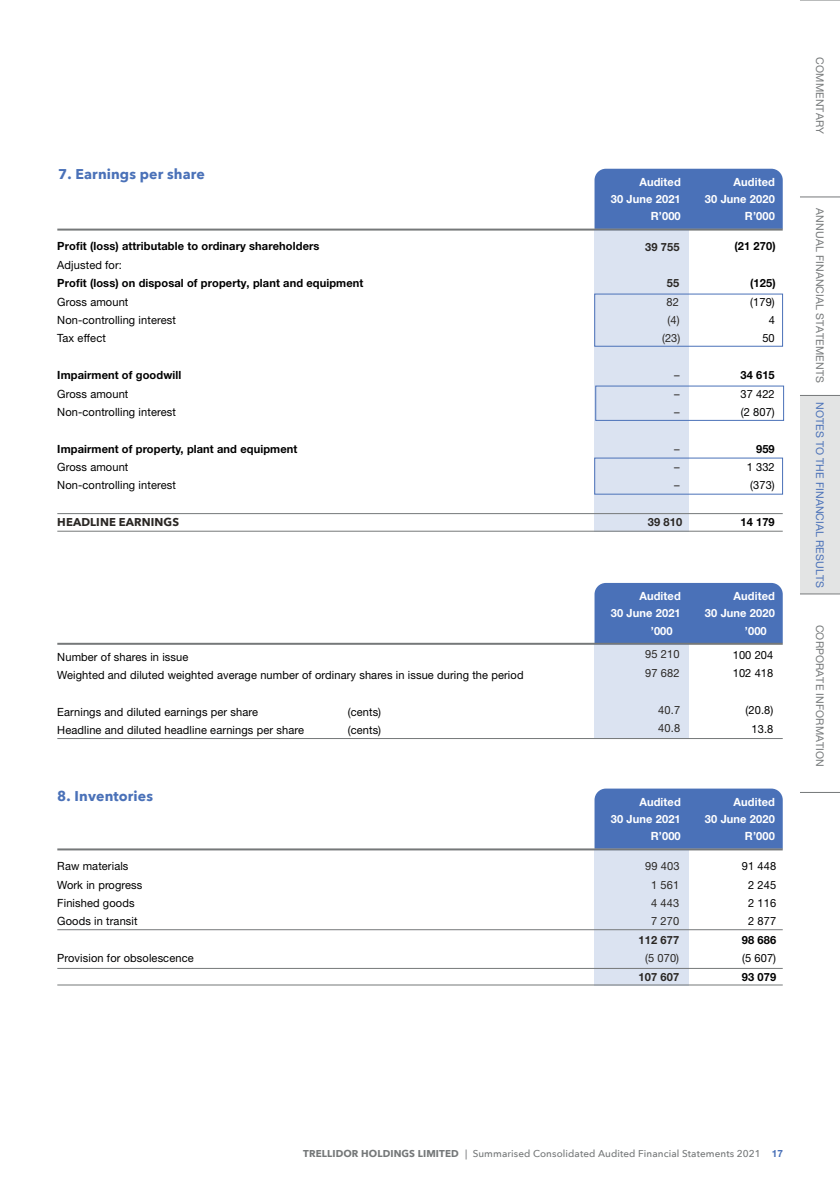
<style>
.page{position:relative;width:840px;height:1191px;background:#fff}
.page>*{position:absolute;margin:0;border:0;box-sizing:border-box;transform-origin:0 0}
.t1{font:700 14.2px "Avenir Next";letter-spacing:.01em;color:#4a71b8}
.t2{font:11.4px/18.4px "Helvetica Neue LT Std";letter-spacing:.01em;color:#000}
.t3{font:700 11.4px "Helvetica Neue LT Std";letter-spacing:.01em;color:#000}
.t4{font:700 11.4px/17px "Helvetica Neue LT Std";letter-spacing:.01em;color:#fff;text-align:right}
.t5{font:11.4px/18.4px "Helvetica Neue LT Std";letter-spacing:.01em;color:#2a2724}
.t6{font:700 11.4px "Helvetica Neue LT Std";letter-spacing:.01em;color:#2a2724}
.t7{font:700 11.4px "Avenir Next";letter-spacing:.01em;color:#2a2724}
.t8{font:10.6px "Helvetica Neue LT Std";letter-spacing:.01em;color:#757879}
.t9{font:10.6px "Helvetica Neue LT Std";letter-spacing:.01em;color:#4a71b8}
.t10{font:500 10px "Avenir Next";letter-spacing:.01em;color:#757879}
.s1{font-weight:700}
.s2{font-family:"Helvetica Neue LT Std";font-weight:700;color:#4a71b8}
</style>
<div class="page">
<div style="left:799px;top:396px;width:40px;height:198px;background:#e3e4e4"></div>
<hr style="left:799px;top:395px;width:40px;height:1px;background:#757879">
<hr style="left:799px;top:196px;width:40px;height:1px;background:#757879">
<hr style="left:799px;top:593px;width:40px;height:1px;background:#757879">
<hr style="left:799px;top:792px;width:40px;height:1px;background:#757879">
<hr style="left:799px;top:0;width:40px;height:1px;background:#757879">
<div style="left:594px;top:169px;width:188px;height:60px;background:#4a71b8"></div>
<div style="left:594px;top:583px;width:188px;height:60px;background:#4a71b8"></div>
<div style="left:594px;top:788px;width:188px;height:60px;background:#4a71b8"></div>
<hr style="left:57px;top:229px;width:725px;height:2px;background:#757879">
<hr style="left:57px;top:643px;width:725px;height:2px;background:#757879">
<hr style="left:57px;top:848px;width:725px;height:2px;background:#757879">
<div style="left:594px;top:230px;width:94px;height:301px;background:#dbe3f1"></div>
<div style="left:594px;top:644px;width:94px;height:94px;background:#dbe3f1"></div>
<div style="left:594px;top:850px;width:94px;height:135px;background:#dbe3f1"></div>
<hr style="left:57px;top:531px;width:725px;height:1px;background:#757879">
<hr style="left:57px;top:738px;width:725px;height:1px;background:#757879">
<hr style="left:57px;top:513px;width:725px;height:1px;background:#757879">
<hr style="left:57px;top:929px;width:725px;height:1px;background:#757879">
<hr style="left:57px;top:984px;width:725px;height:1px;background:#757879">
<hr style="left:57px;top:968px;width:725px;height:1px;background:#757879">
<p class="t1" style="left:58px;top:161px;width:148px">7. Earnings per share</p>
<p class="t3" style="left:57px;top:239px;width:263px">Profit (loss) attributable to ordinary shareholders</p>
<p class="t2" style="left:57px;top:255px;width:66px">Adjusted for:</p>
<p class="t2" style="left:57px;top:292px;width:120px">Gross amount<br>Non-controlling interest<br>Tax effect</p>
<p class="t3" style="left:57px;top:368px;width:125px">Impairment of goodwill</p>
<p class="t2" style="left:57px;top:384px;width:120px">Gross amount<br>Non-controlling interest</p>
<p class="t3" style="left:57px;top:441px;width:241px">Impairment of property, plant and equipment</p>
<p class="t2" style="left:57px;top:458px;width:120px">Gross amount<br>Non-controlling interest</p>
<p class="t7" style="left:57px;top:512px;width:123px">HEADLINE EARNINGS</p>
<p class="t3" style="left:57px;top:276px;width:307px">Profit (loss) on disposal of property, plant and equipment</p>
<p class="t2" style="left:57px;top:647px;width:467px">Number of shares in issue<br>Weighted and diluted weighted average number of ordinary shares in issue during the period</p>
<p class="t2" style="left:57px;top:702px;width:202px">Earnings and diluted earnings per share</p>
<p class="t2" style="left:347px;top:702px;width:35px">(cents)</p>
<p class="t2" style="left:57px;top:720px;width:248px">Headline and diluted headline earnings per share</p>
<p class="t2" style="left:347px;top:720px;width:35px">(cents)</p>
<p class="t1" style="left:57px;top:783px;width:97px">8. Inventories</p>
<p class="t2" style="left:57px;top:857px;width:86px">Raw materials<br>Work in progress<br>Finished goods<br>Goods in transit</p>
<p class="t2" style="left:57px;top:948px;width:138px">Provision for obsolescence</p>
<p class="t4" style="left:610px;top:173px;width:71px">Audited<br>30 June 2021<br>R’000</p>
<p class="t6" style="left:644px;top:239px;width:36px">39 755</p>
<p class="t6" style="left:666px;top:276px;width:14px">55</p>
<p class="t5" style="left:661px;top:292px;width:20px;text-align:center">82 (4) (23)</p>
<p class="t5" style="left:674px;top:366px;width:7px;text-align:justify">– – –</p>
<p class="t5" style="left:674px;top:439px;width:7px;text-align:justify">– – –</p>
<p class="t6" style="left:647px;top:515px;width:36px">39 810</p>
<p class="t4" style="left:704px;top:173px;width:71px">Audited<br>30 June 2020<br>R’000</p>
<p class="t3" style="left:734px;top:239px;width:43px">(21 270)</p>
<p class="t3" style="left:749px;top:276px;width:27px">(125)</p>
<p class="t2" style="left:749px;top:292px;width:26px;text-align:right">(179)<br>4<br>50</p>
<p class="t3" style="left:740px;top:368px;width:36px">34 615</p>
<p class="t2" style="left:740px;top:384px;width:36px">37 422 (2 807)</p>
<p class="t3" style="left:755px;top:441px;width:20px">959</p>
<p class="t2" style="left:746px;top:458px;width:30px;text-align:center">1 332 (373)</p>
<p class="t3" style="left:740px;top:515px;width:36px">14 179</p>
<p class="t4" style="left:610px;top:587px;width:71px">Audited<br>30 June 2021</p>
<p class="t4" style="left:704px;top:587px;width:71px">Audited<br>30 June 2020</p>
<p class="t4" style="left:650px;top:622px;width:23px">’000</p>
<p class="t4" style="left:744px;top:622px;width:23px">’000</p>
<p class="t5" style="left:644px;top:645px;width:36px">95 210<br>97 682</p>
<p class="t5" style="left:658px;top:700px;width:23px">40.7<br>40.8</p>
<p class="t2" style="left:732px;top:645px;width:42px">100 204<br>102 418</p>
<p class="t2" style="left:745px;top:701px;width:29px;text-align:center">(20.8)<br>13.8</p>
<p class="t4" style="left:610px;top:793px;width:71px">Audited<br>30 June 2021<br>R’000</p>
<p class="t5" style="left:644px;top:857px;width:36px;text-align:center">99 403<br>1 561<br>4 443<br>7 270</p>
<p class="t6" style="left:638px;top:932px;width:42px">112 677</p>
<p class="t5" style="left:644px;top:948px;width:35px">(5 070)</p>
<p class="t6" style="left:638px;top:969px;width:42px">107 607</p>
<p class="t4" style="left:704px;top:793px;width:71px">Audited<br>30 June 2020<br>R’000</p>
<p class="t2" style="left:741px;top:857px;width:36px;text-align:center">91 448<br>2 245<br>2 116<br>2 877</p>
<p class="t3" style="left:741px;top:932px;width:36px">98 686</p>
<p class="t2" style="left:741px;top:948px;width:36px">(5 607)</p>
<p class="t3" style="left:741px;top:969px;width:36px">93 079</p>
<p class="t8" style="left:825px;top:57px;width:78px;rotate:90deg">COMMENTARY</p>
<p class="t8" style="left:825px;top:208px;width:176px;rotate:90deg">ANNUAL FINANCIAL STATEMENTS</p>
<p class="t9" style="left:825px;top:402px;width:187px;rotate:90deg">NOTES TO THE FINANCIAL RESULTS</p>
<p class="t8" style="left:825px;top:624px;width:144px;rotate:90deg">CORPORATE INFORMATION</p>
<p class="t10" style="left:303px;top:1145px;width:481px"><span class="s1">TRELLIDOR HOLDINGS LIMITED</span> | Summarised Consolidated Audited Financial Statements 2021 <span class="s2">17</span></p>
</div>
